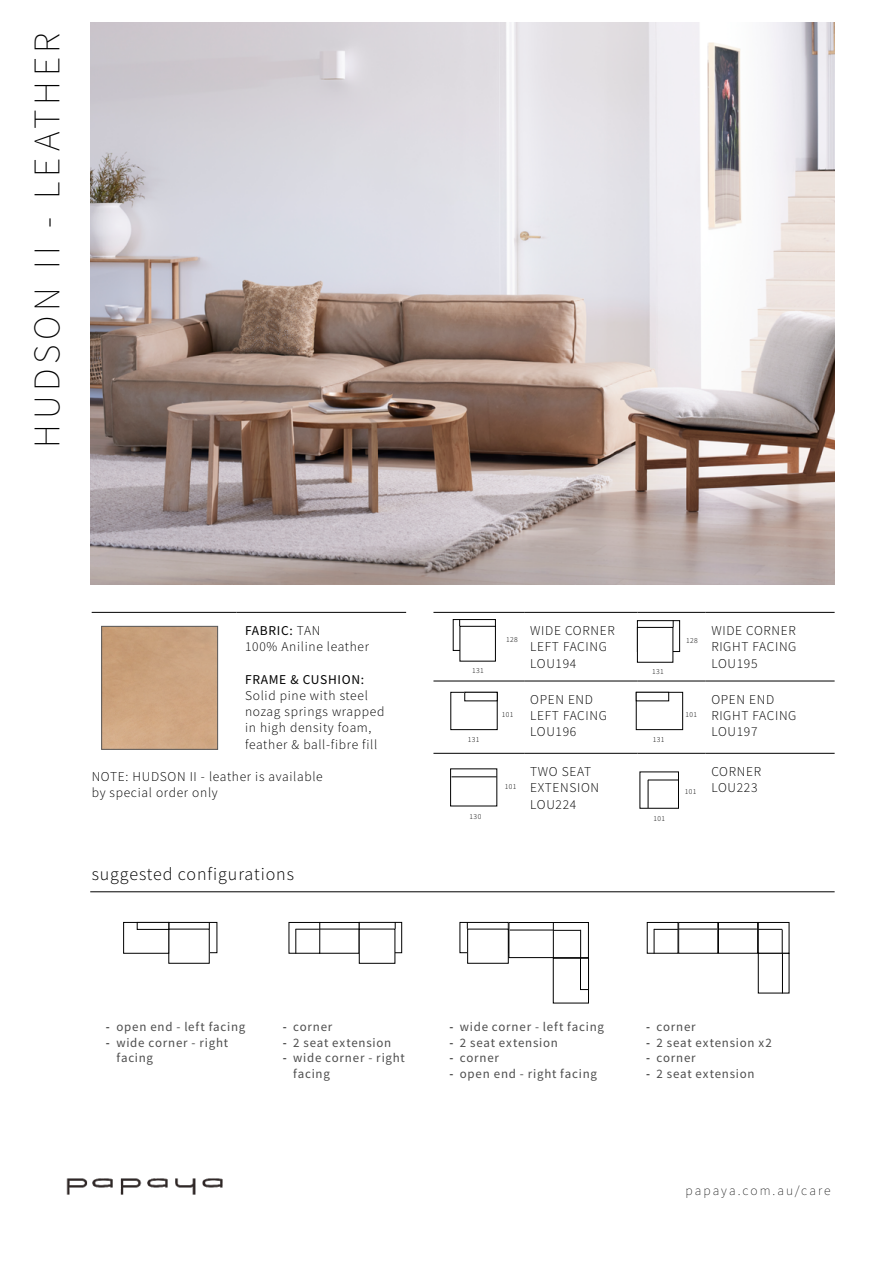
<style>
.page{position:relative;width:893px;height:1263px;background:#fff}
.page>*{position:absolute;margin:0;border:0;box-sizing:border-box;transform-origin:0 0}
.t1{font:200 37.5px "Source Sans Pro";letter-spacing:.125em;color:#000}
.t2{font:300 18px "Source Sans Pro";letter-spacing:.05em;color:#000}
.t3{font:300 13.5px/16.2px "Source Sans Pro";letter-spacing:.05em;color:#000}
.t4{font:200 13.5px "Source Sans Pro";letter-spacing:.145em;color:#000}
.t5{font:13.5px "Source Sans Pro";letter-spacing:.05em;color:#000}
.t6{font:12.9px/15.5px "Source Sans Pro";letter-spacing:.06em;color:#4d4d4d}
.t7{font:300 7.65px "Source Sans Pro";letter-spacing:.05em;color:#000}
.s1{font-weight:400}
.s2{color:#000}
</style>
<div class="page">
<img style="left:66px;top:1178px;width:157px;height:17px">
<img style="left:90px;top:23px;width:745px;height:561px">
<hr style="left:92px;top:612px;width:145px;height:1px;background:#000">
<hr style="left:237px;top:612px;width:169px;height:1px;background:#000">
<div style="left:101px;top:626px;width:117px;height:123px;border:1px solid #58595b"></div>
<hr style="left:433px;top:612px;width:91px;height:1px;background:#000">
<hr style="left:524px;top:612px;width:113px;height:1px;background:#000">
<hr style="left:637px;top:612px;width:68px;height:1px;background:#000">
<hr style="left:705px;top:612px;width:130px;height:1px;background:#000">
<hr style="left:433px;top:681px;width:91px;height:1px;background:#000">
<hr style="left:524px;top:681px;width:113px;height:1px;background:#000">
<hr style="left:637px;top:681px;width:68px;height:1px;background:#000">
<hr style="left:705px;top:681px;width:130px;height:1px;background:#000">
<hr style="left:433px;top:753px;width:91px;height:1px;background:#000">
<hr style="left:524px;top:753px;width:113px;height:1px;background:#000">
<hr style="left:637px;top:753px;width:68px;height:1px;background:#000">
<hr style="left:705px;top:753px;width:130px;height:1px;background:#000">
<div style="left:453px;top:619px;width:43px;height:32px;border:1px solid #000"></div>
<div style="left:460px;top:626px;width:35px;height:35px;background:#fff"></div>
<div style="left:460px;top:626px;width:36px;height:35px;border:1px solid #000"></div>
<svg style="left:459px;top:619px;width:6px;height:27px"></svg>
<div style="left:637px;top:620px;width:43px;height:32px;border:1px solid #000"></div>
<div style="left:637px;top:627px;width:36px;height:35px;background:#fff"></div>
<div style="left:637px;top:627px;width:36px;height:35px;border:1px solid #000"></div>
<svg style="left:668px;top:620px;width:6px;height:27px"></svg>
<div style="left:451px;top:692px;width:46px;height:38px;border:1px solid #000"></div>
<div style="left:464px;top:692px;width:33px;height:9px;border:1px solid #000"></div>
<div style="left:636px;top:692px;width:47px;height:38px;border:1px solid #000"></div>
<div style="left:636px;top:692px;width:33px;height:9px;border:1px solid #000"></div>
<div style="left:168px;top:922px;width:49px;height:31px;border:1px solid #000"></div>
<div style="left:169px;top:929px;width:40px;height:34px;background:#fff"></div>
<svg style="left:204px;top:922px;width:6px;height:26px"></svg>
<div style="left:123px;top:922px;width:46px;height:31px;border:1px solid #000"></div>
<div style="left:137px;top:922px;width:32px;height:8px;border:1px solid #000"></div>
<div style="left:319px;top:922px;width:40px;height:31px;border:1px solid #000"></div>
<hr style="left:320px;top:929px;width:40px;height:1px;background:#000">
<div style="left:359px;top:922px;width:43px;height:31px;border:1px solid #000"></div>
<div style="left:359px;top:929px;width:36px;height:34px;background:#fff"></div>
<div style="left:359px;top:929px;width:36px;height:34px;border:1px solid #000"></div>
<svg style="left:390px;top:922px;width:6px;height:26px"></svg>
<div style="left:289px;top:922px;width:31px;height:31px;border:1px solid #000"></div>
<svg style="left:295px;top:929px;width:25px;height:24px"></svg>
<svg style="left:653px;top:928px;width:23px;height:23px"></svg>
<div style="left:647px;top:922px;width:31px;height:31px;border:1px solid #000"></div>
<svg style="left:654px;top:929px;width:24px;height:24px"></svg>
<div style="left:678px;top:922px;width:40px;height:31px;border:1px solid #000"></div>
<hr style="left:679px;top:929px;width:38px;height:1px;background:#000">
<div style="left:718px;top:922px;width:40px;height:31px;border:1px solid #000"></div>
<hr style="left:719px;top:929px;width:38px;height:1px;background:#000">
<div style="left:758px;top:922px;width:31px;height:31px;border:1px solid #000"></div>
<svg style="left:758px;top:929px;width:25px;height:24px"></svg>
<div style="left:758px;top:953px;width:31px;height:40px;border:1px solid #000"></div>
<hr style="left:782px;top:953px;width:1px;height:40px;background:#000">
<div style="left:509px;top:922px;width:45px;height:36px;border:1px solid #000"></div>
<hr style="left:510px;top:930px;width:43px;height:1px;background:#000">
<div style="left:460px;top:922px;width:49px;height:31px;border:1px solid #000"></div>
<div style="left:468px;top:929px;width:40px;height:34px;background:#fff"></div>
<div style="left:467px;top:929px;width:42px;height:34px;border:1px solid #000"></div>
<svg style="left:467px;top:922px;width:6px;height:26px"></svg>
<div style="left:553px;top:958px;width:36px;height:45px;border:1px solid #000"></div>
<div style="left:580px;top:958px;width:9px;height:32px;border:1px solid #000"></div>
<div style="left:553px;top:922px;width:36px;height:36px;border:1px solid #000"></div>
<svg style="left:553px;top:930px;width:28px;height:28px"></svg>
<hr style="left:451px;top:776px;width:46px;height:1px;background:#000">
<hr style="left:648px;top:780px;width:31px;height:1px;background:#000">
<svg style="left:648px;top:780px;width:1px;height:28px"></svg>
<hr style="left:90px;top:891px;width:745px;height:1px;background:#000">
<h1 class="t1" style="left:24px;top:448px;width:417px;rotate:-90deg">HUDSON II - LEATHER</h1>
<p class="t3" style="left:245px;top:623px;width:125px"><span class="s1">FABRIC:</span> TAN<br>100% Aniline leather</p>
<p class="t5" style="left:245px;top:671px;width:121px">FRAME &amp; CUSHION:</p>
<p class="t3" style="left:245px;top:687px;width:141px">Solid pine with steel nozag springs wrapped in high density foam, feather &amp; ball-fibre fill</p>
<p class="t3" style="left:92px;top:768px;width:233px">NOTE: HUDSON II - leather is available by special order only</p>
<h2 class="t2" style="left:92px;top:863px;width:204px">suggested configurations</h2>
<p class="t3" style="left:530px;top:623px;width:86px">WIDE CORNER<br>LEFT FACING<br>LOU194</p>
<p class="t3" style="left:711px;top:623px;width:87px;text-align:justify">WIDE CORNER RIGHT FACING LOU195</p>
<p class="t3" style="left:530px;top:691px;width:78px">OPEN END<br>LEFT FACING<br>LOU196</p>
<p class="t3" style="left:711px;top:691px;width:87px">OPEN END<br>RIGHT FACING<br>LOU197</p>
<p class="t3" style="left:530px;top:764px;width:70px">TWO SEAT<br>EXTENSION<br>LOU224</p>
<p class="t3" style="left:711px;top:764px;width:51px">CORNER<br>LOU223</p>
<p class="t7" style="left:506px;top:635px;width:13px">128</p>
<p class="t7" style="left:686px;top:636px;width:13px">128</p>
<p class="t7" style="left:472px;top:666px;width:13px">131</p>
<p class="t7" style="left:652px;top:667px;width:13px">131</p>
<p class="t7" style="left:502px;top:709px;width:13px">101</p>
<p class="t7" style="left:685px;top:709px;width:13px">101</p>
<p class="t7" style="left:468px;top:735px;width:13px">131</p>
<p class="t7" style="left:653px;top:735px;width:13px">131</p>
<p class="t7" style="left:505px;top:782px;width:13px">101</p>
<p class="t7" style="left:685px;top:787px;width:13px">101</p>
<p class="t7" style="left:470px;top:812px;width:13px">130</p>
<p class="t7" style="left:653px;top:814px;width:13px">101</p>
<p class="t6" style="left:106px;top:1019px;width:141px"><span class="s2">-</span> open end - left facing</p>
<p class="t6" style="left:116px;top:1034px;width:113px;text-indent:-10px"><span class="s2">-</span> wide corner - right facing</p>
<p class="t6" style="left:283px;top:1019px;width:51px"><span class="s2">-</span> corner</p>
<p class="t6" style="left:283px;top:1034px;width:110px"><span class="s2">-</span> 2 seat extension</p>
<p class="t6" style="left:293px;top:1050px;width:113px;text-indent:-10px"><span class="s2">-</span> wide corner - right facing</p>
<p class="t6" style="left:449px;top:1019px;width:156px"><span class="s2">-</span> wide corner - left facing</p>
<p class="t6" style="left:449px;top:1034px;width:110px"><span class="s2">-</span> 2 seat extension</p>
<p class="t6" style="left:449px;top:1050px;width:51px"><span class="s2">-</span> corner</p>
<p class="t6" style="left:449px;top:1065px;width:149px"><span class="s2">-</span> open end - right facing</p>
<p class="t6" style="left:646px;top:1019px;width:51px"><span class="s2">-</span> corner</p>
<p class="t6" style="left:646px;top:1034px;width:127px"><span class="s2">-</span> 2 seat extension x2</p>
<p class="t6" style="left:646px;top:1050px;width:51px"><span class="s2">-</span> corner</p>
<p class="t6" style="left:646px;top:1065px;width:110px"><span class="s2">-</span> 2 seat extension</p>
<p class="t4" style="left:686px;top:1182px;width:146px">papaya.com.au/care</p>
</div>
